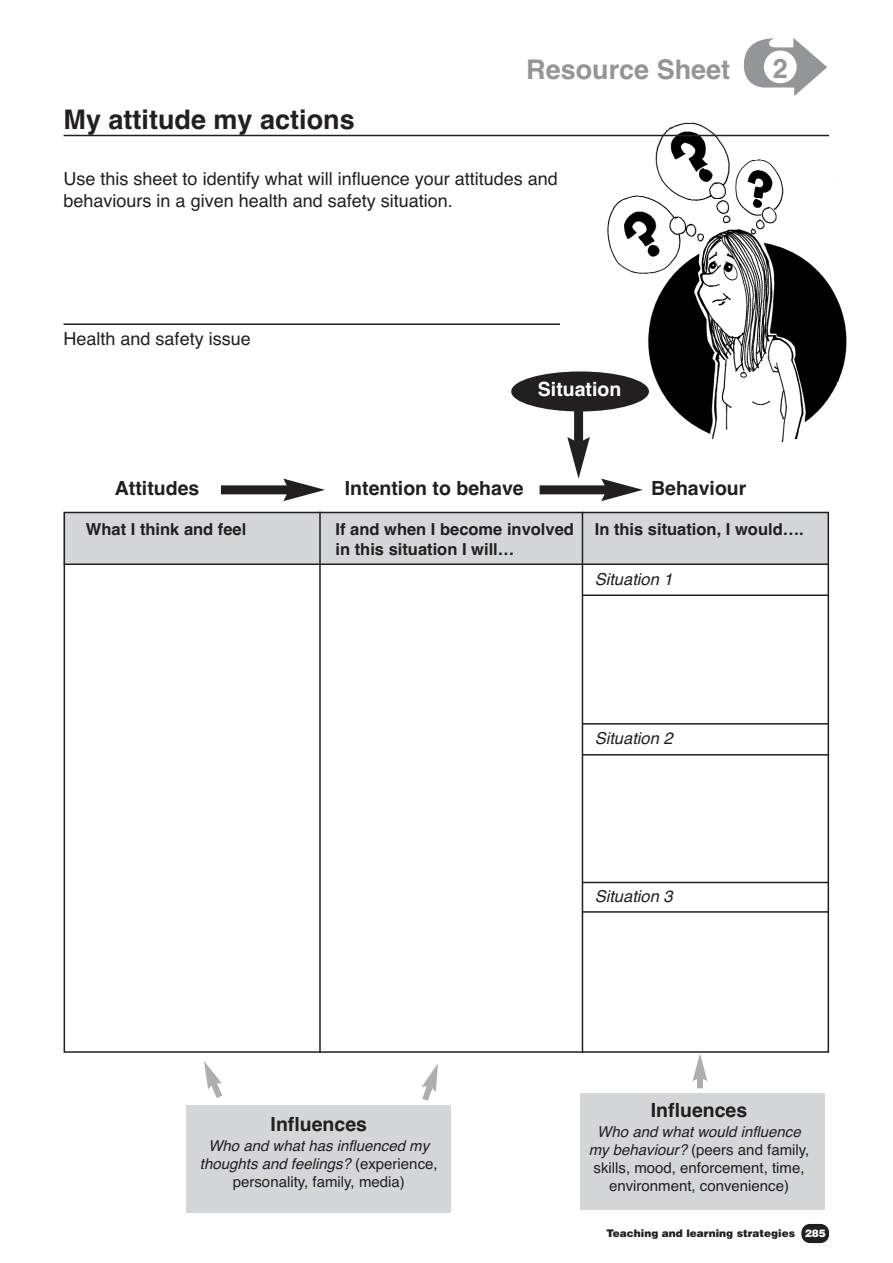
<style>
.page{position:relative;width:893px;height:1263px;background:#fff}
.page>*{position:absolute;margin:0;border:0;box-sizing:border-box;transform-origin:0 0}
.t1{font:27px "Helvetica Bold TT";color:#231f20}
.t2{font:27px "Helvetica Bold TT";color:#939598}
.t3{font:19.5px "Helvetica Bold TT";color:#231f20}
.t4{font:19.5px "Helvetica Bold TT";color:#fff}
.t5{font:18px/21.6px "Helvetica";color:#231f20}
.t6{font:16.5px "Helvetica Bold TT";color:#231f20}
.t7{font:italic 16.5px "Helvetica";color:#231f20}
.t8{font:15px/18px "Helvetica";color:#231f20;text-align:center}
.t9{font:italic 15px/18px "Helvetica";color:#231f20;text-align:center}
.t10{font:900 10.5px "Helvetica";color:#231f20}
.s1{font-style:normal}
.s2{font-style:italic}
.s3{color:#fff}
</style>
<div class="page">
<div style="left:580px;top:1093px;width:244px;height:117px;background:#d5d6d8"></div>
<div style="left:186px;top:1105px;width:265px;height:108px;background:#d5d6d8"></div>
<div style="left:64px;top:513px;width:765px;height:51px;background:#d5d6d8"></div>
<img style="left:589px;top:122px;width:258px;height:319px">
<div style="left:511px;top:371px;width:138px;height:40px;background:#231f20;border-radius:50%"></div>
<div style="left:801px;top:1224px;width:28px;height:19px;background:#231f20;border-radius:9px"></div>
<hr style="left:64px;top:135px;width:765px;height:1px;background:#231f20">
<svg style="left:744px;top:38px;width:83px;height:58px"></svg>
<div style="left:764px;top:51px;width:32px;height:32px;background:#fff;border-radius:50%"></div>
<hr style="left:64px;top:323px;width:496px;height:2px;background:#231f20">
<div style="left:221px;top:485px;width:70px;height:9px;background:#231f20"></div>
<svg style="left:283px;top:479px;width:42px;height:22px"></svg>
<div style="left:539px;top:485px;width:70px;height:9px;background:#231f20"></div>
<svg style="left:601px;top:479px;width:42px;height:22px"></svg>
<div style="left:574px;top:406px;width:9px;height:39px;background:#231f20"></div>
<svg style="left:567px;top:437px;width:23px;height:42px"></svg>
<hr style="left:64px;top:564px;width:765px;height:1px;background:#231f20">
<hr style="left:582px;top:512px;width:1px;height:541px;background:#231f20">
<hr style="left:319px;top:512px;width:2px;height:541px;background:#231f20">
<hr style="left:582px;top:595px;width:247px;height:1px;background:#231f20">
<hr style="left:582px;top:723px;width:247px;height:2px;background:#231f20">
<hr style="left:582px;top:754px;width:247px;height:2px;background:#231f20">
<hr style="left:582px;top:882px;width:247px;height:1px;background:#231f20">
<hr style="left:582px;top:911px;width:247px;height:2px;background:#231f20">
<svg style="left:204px;top:1061px;width:18px;height:37px"></svg>
<svg style="left:422px;top:1063px;width:16px;height:38px"></svg>
<svg style="left:692px;top:1054px;width:15px;height:34px"></svg>
<h1 class="t2" style="left:526px;top:60px;width:206px">Resource Sheet</h1>
<h1 class="t2" style="left:773px;top:59px;width:17px">2</h1>
<h1 class="t1" style="left:64px;top:109px;width:293px">My attitude my actions</h1>
<p class="t5" style="left:64px;top:170px;width:496px">Use this sheet to identify what will influence your attitudes and behaviours in a given health and safety situation.</p>
<p class="t5" style="left:64px;top:330px;width:189px">Health and safety issue</p>
<p class="t4" style="left:538px;top:382px;width:85px">Situation</p>
<p class="t3" style="left:115px;top:481px;width:86px">Attitudes</p>
<p class="t3" style="left:345px;top:481px;width:180px">Intention to behave</p>
<p class="t3" style="left:651px;top:481px;width:97px">Behaviour</p>
<p class="t6" style="left:86px;top:523px;width:162px">What I think and feel</p>
<p class="t6" style="left:335px;top:523px;width:240px">If and when I become involved</p>
<p class="t6" style="left:595px;top:523px;width:211px">In this situation, I would….</p>
<p class="t6" style="left:335px;top:543px;width:180px">in this situation I will…</p>
<p class="t7" style="left:595px;top:574px;width:83px">Situation 1</p>
<p class="t7" style="left:595px;top:732px;width:83px">Situation 2</p>
<p class="t3" style="left:271px;top:1117px;width:98px">Influences</p>
<p class="t9" style="left:200px;top:1138px;width:239px">Who and what has influenced my thoughts and feelings? <span class="s1">( e x p e r i e n c e , personality, family, media)</span></p>
<p class="t7" style="left:595px;top:890px;width:83px">Situation 3</p>
<p class="t3" style="left:651px;top:1103px;width:98px">Influences</p>
<p class="t8" style="left:589px;top:1124px;width:222px"><span class="s2">Who and what would influence my behaviour?</span> (peers and family, skills, mood, enforcement, time, environment, convenience)</p>
<p class="t10" style="left:606px;top:1229px;width:221px">Teaching and learning strategies <span class="s3">285</span></p>
</div>
